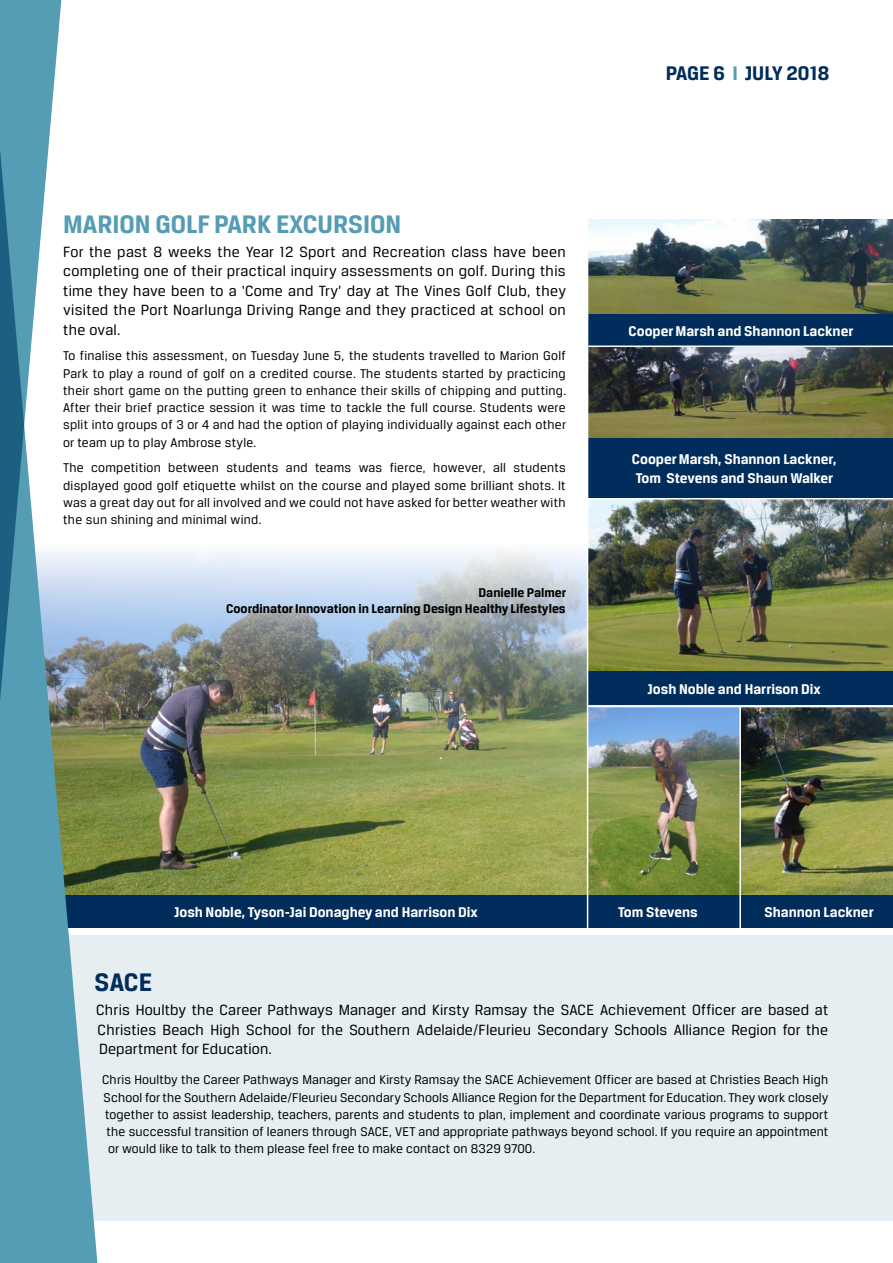
<style>
.page{position:relative;width:893px;height:1263px;background:#fff}
.page>*{position:absolute;margin:0;border:0;box-sizing:border-box;transform-origin:0 0}
.t1{font:700 27px "Breuer Text";color:#559cb5}
.t2{font:700 27px "Breuer Text";color:#002d5b}
.t3{font:700 21px "Breuer Text";color:#002d5b}
.t4{font:15.75px/19.5px "Breuer Text";letter-spacing:.01em;color:#000;text-align:justify}
.t5{font:700 15px/18.8px "Breuer Text";color:#fff}
.t6{font:13.5px/17.2px "Breuer Text";letter-spacing:.01em;color:#000;text-align:justify}
.t7{font:700 13.5px/16.5px "Breuer Text";color:#000;text-align:right}
.s1{color:#559cb5}
</style>
<div class="page">
<div style="left:0;top:935px;width:893px;height:286px;background:#e7eef2"></div>
<img style="left:102px;top:551px;width:485px;height:344px">
<div style="left:15px;top:895px;width:573px;height:32px;background:#002d5b"></div>
<img style="left:588px;top:499px;width:305px;height:172px">
<img style="left:588px;top:707px;width:305px;height:188px">
<img style="left:588px;top:347px;width:305px;height:91px">
<img style="left:588px;top:219px;width:305px;height:95px">
<div style="left:588px;top:671px;width:305px;height:34px;background:#002d5b"></div>
<div style="left:588px;top:895px;width:152px;height:32px;background:#002d5b"></div>
<div style="left:740px;top:895px;width:153px;height:32px;background:#002d5b"></div>
<div style="left:588px;top:438px;width:305px;height:60px;background:#002d5b"></div>
<div style="left:588px;top:314px;width:305px;height:33px;background:#002d5b"></div>
<hr style="left:588px;top:345px;width:305px;height:2px;background:#fff">
<hr style="left:587px;top:150px;width:1px;height:778px;background:#fff">
<hr style="left:739px;top:706px;width:2px;height:222px;background:#fff">
<svg style="left:0;top:551px;width:102px;height:712px;fill:#559cb5"></svg>
<svg style="left:0;top:0;width:100px;height:885px"></svg>
<h1 class="t1" style="left:63px;top:209px;width:340px">MARION GOLF PARK EXCURSION</h1>
<p class="t4" style="left:63px;top:242px;width:504px">For the past 8 weeks the Year 12 Sport and Recreation class have been completing one of their practical inquiry assessments on golf. During this time they have been to a ‘Come and Try’ day at The Vines Golf Club, they visited the Port Noarlunga Driving Range and they practiced at school on the oval.</p>
<p class="t6" style="left:63px;top:347px;width:505px">To finalise this assessment, on Tuesday June 5, the students travelled to Marion Golf Park to play a round of golf on a credited course. The students started by practicing their short game on the putting green to enhance their skills of chipping and putting.<br>After their brief practice session it was time to tackle the full course. Students were split into groups of 3 or 4 and had the option of playing individually against each other or team up to play Ambrose style.</p>
<p class="t6" style="left:63px;top:459px;width:504px">The competition between students and teams was fierce, however, all students displayed good golf etiquette whilst on the course and played some brilliant shots. It was a great day out for all involved and we could not have asked for better weather with the sun shining and minimal wind.</p>
<p class="t7" style="left:226px;top:584px;width:342px">Danielle Palmer<br>Coordinator Innovation in Learning Design Healthy Lifestyles</p>
<h2 class="t3" style="left:666px;top:61px;width:165px">PAGE 6 <span class="s1">I</span> JULY 2018</h2>
<p class="t5" style="left:629px;top:322px;width:226px">Cooper Marsh and Shannon Lackner</p>
<p class="t5" style="left:632px;top:450px;width:206px">Cooper Marsh, Shannon Lackner,<br>Tom Stevens and Shaun Walker</p>
<p class="t5" style="left:648px;top:679px;width:175px">Josh Noble and Harrison Dix</p>
<p class="t5" style="left:174px;top:902px;width:305px">Josh Noble, Tyson-Jai Donaghey and Harrison Dix</p>
<p class="t5" style="left:618px;top:902px;width:81px">Tom Stevens</p>
<p class="t5" style="left:765px;top:902px;width:111px">Shannon Lackner</p>
<h1 class="t2" style="left:95px;top:968px;width:59px">SACE</h1>
<p class="t4" style="left:96px;top:1000px;width:733px">Chris Houltby the Career Pathways Manager and Kirsty Ramsay the SACE Achievement Officer are based at Christies Beach High School for the Southern Adelaide/Fleurieu Secondary Schools Alliance Region for the Department for Education.</p>
<p class="t6" style="left:102px;top:1071px;width:728px">Chris Houltby the Career Pathways Manager and Kirsty Ramsay the SACE Achievement Officer are based at Christies Beach High</p>
<p class="t6" style="left:104px;top:1088px;width:726px">School for the Southern Adelaide/Fleurieu Secondary Schools Alliance Region for the Department for Education. They work closely</p>
<p class="t6" style="left:105px;top:1105px;width:724px">together to assist leadership, teachers, parents and students to plan, implement and coordinate various programs to support</p>
<p class="t6" style="left:107px;top:1123px;width:723px">the successful transition of leaners through SACE, VET and appropriate pathways beyond school. If you require an appointment</p>
<p class="t6" style="left:108px;top:1140px;width:429px">or would like to talk to them please feel free to make contact on 8329 9700.</p>
</div>
